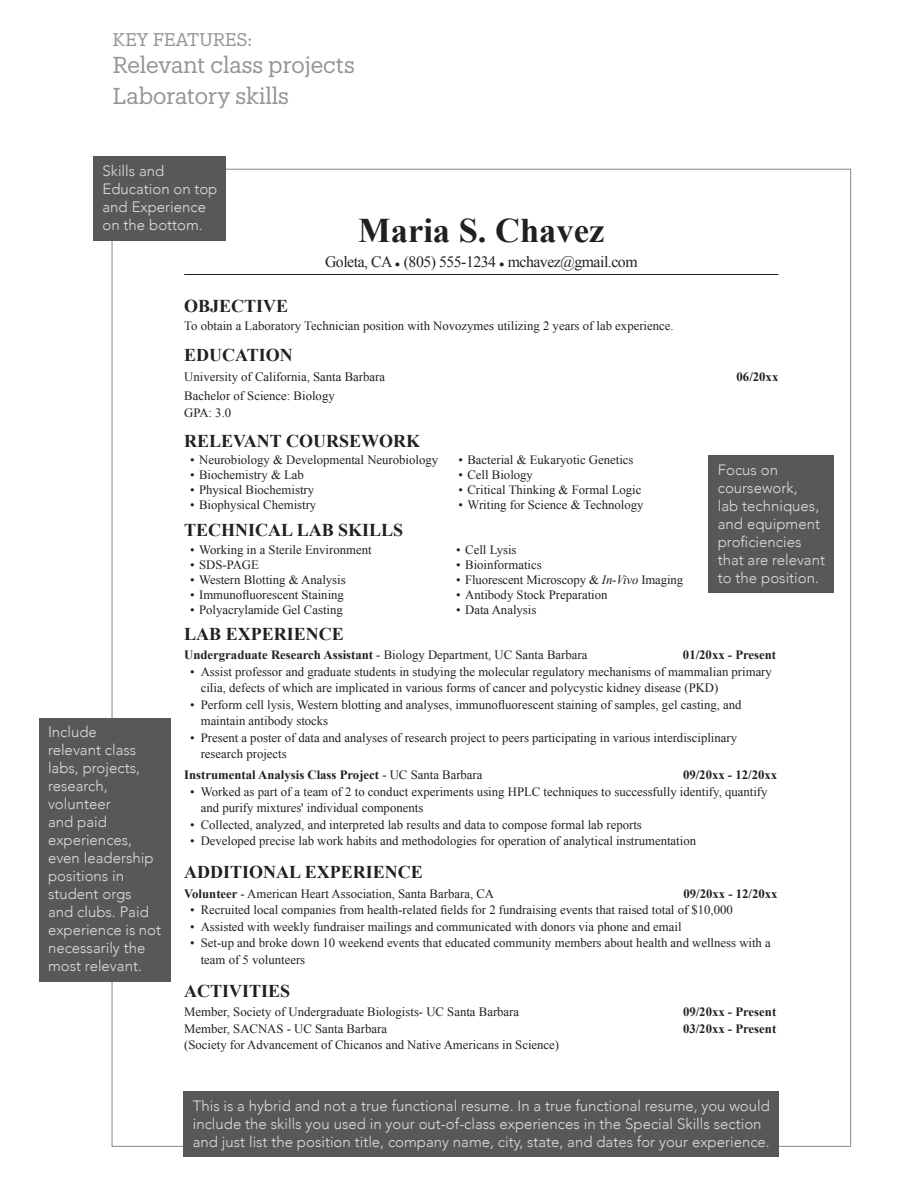
<style>
.page{position:relative;width:918px;height:1188px;background:#fff}
.page>*{position:absolute;margin:0;border:0;box-sizing:border-box;transform-origin:0 0}
.t1{font:700 34.5px "Times New Roman";color:#231f20}
.t2{font:22.5px "Produkt";color:#939598}
.t3{font:700 18px "Times New Roman";color:#231f20}
.Normal_text{font:18px "Produkt";letter-spacing:.005em;color:#939598}
.t4{font:15.75px "Times New Roman";letter-spacing:-.03em;color:#231f20}
.Elegant_intro{font:300 15px/18px "Avenir";color:#dcdddf}
.t5{font:12.75px/16.5px "Times New Roman";color:#231f20}
.t6{font:700 12.75px "Times New Roman";color:#231f20}
.s1{font-size:9px}
.s2{font-style:italic}
.s3{font-weight:700}
.s4{font-weight:400}
</style>
<div class="page">
<div style="left:111px;top:169px;width:740px;height:978px;background:#fff;border:1px solid #939598"></div>
<hr style="left:184px;top:274px;width:594px;height:1px;background:#231f20">
<div style="left:93px;top:156px;width:133px;height:84px;background:#57585a"></div>
<div style="left:39px;top:718px;width:131px;height:264px;background:#57585a"></div>
<div style="left:184px;top:1091px;width:595px;height:66px;background:#57585a"></div>
<div style="left:709px;top:455px;width:125px;height:138px;background:#57585a"></div>
<p class="Normal_text" style="left:113px;top:27px;width:141px">KEY FEATURES:</p>
<p class="t2" style="left:113px;top:49px;width:244px">Relevant class projects</p>
<p class="t2" style="left:113px;top:81px;width:178px">Laboratory skills</p>
<p class="Elegant_intro" style="left:102px;top:162px;width:116px">Skills and<br>Education on top and Experience on the bottom.</p>
<p class="t1" style="left:358px;top:206px;width:248px">Maria S. Chavez</p>
<p class="t4" style="left:325px;top:251px;width:314px">Goleta, CA <span class="s1">●</span> (805) 555-1234 <span class="s1">●</span> mchavez@gmail.com</p>
<p class="t3" style="left:184px;top:293px;width:106px">OBJECTIVE</p>
<p class="t5" style="left:184px;top:317px;width:491px">To obtain a Laboratory Technician position with Novozymes utilizing 2 years of lab experience.</p>
<p class="t3" style="left:184px;top:343px;width:110px">EDUCATION</p>
<p class="t5" style="left:184px;top:368px;width:202px">University of California, Santa Barbara</p>
<p class="t6" style="left:737px;top:368px;width:43px">06/20xx</p>
<p class="t5" style="left:184px;top:387px;width:152px">Bachelor of Science: Biology</p>
<p class="t5" style="left:184px;top:404px;width:49px">GPA: 3.0</p>
<p class="t3" style="left:184px;top:428px;width:237px">RELEVANT COURSEWORK</p>
<p class="Elegant_intro" style="left:48px;top:723px;width:115px">Include<br>relevant class labs, projects, research, volunteer<br>and paid experiences, even leadership positions in student orgs<br>and clubs. Paid experience is not necessarily the most relevant.</p>
<p class="t5" style="left:190px;top:452px;width:250px">• Neurobiology &amp; Developmental Neurobiology</p>
<p class="t5" style="left:190px;top:467px;width:115px">• Biochemistry &amp; Lab</p>
<p class="t5" style="left:190px;top:482px;width:126px">• Physical Biochemistry</p>
<p class="t5" style="left:190px;top:497px;width:128px">• Biophysical Chemistry</p>
<p class="t3" style="left:184px;top:517px;width:221px">TECHNICAL LAB SKILLS</p>
<p class="t5" style="left:190px;top:541px;width:183px">• Working in a Sterile Environment</p>
<p class="t5" style="left:190px;top:556px;width:70px">• SDS-PAGE</p>
<p class="t5" style="left:190px;top:571px;width:157px">• Western Blotting &amp; Analysis</p>
<p class="t5" style="left:190px;top:586px;width:155px">• Immunofluorescent Staining</p>
<p class="t5" style="left:190px;top:601px;width:154px">• Polyacrylamide Gel Casting</p>
<p class="t5" style="left:458px;top:452px;width:177px">• Bacterial &amp; Eukaryotic Genetics</p>
<p class="t5" style="left:458px;top:467px;width:76px">• Cell Biology</p>
<p class="t5" style="left:458px;top:482px;width:185px">• Critical Thinking &amp; Formal Logic</p>
<p class="t5" style="left:458px;top:497px;width:187px">• Writing for Science &amp; Technology</p>
<p class="t5" style="left:456px;top:541px;width:62px">• Cell Lysis</p>
<p class="t5" style="left:456px;top:556px;width:87px">• Bioinformatics</p>
<p class="t5" style="left:456px;top:571px;width:229px">• Fluorescent Microscopy &amp; <span class="s2">In-Vivo</span> Imaging</p>
<p class="t5" style="left:456px;top:586px;width:153px">• Antibody Stock Preparation</p>
<p class="t5" style="left:456px;top:601px;width:82px">• Data Analysis</p>
<p class="Elegant_intro" style="left:718px;top:461px;width:109px">Focus on coursework,<br>lab techniques, and equipment proficiencies that are relevant to the position.</p>
<p class="t3" style="left:184px;top:621px;width:161px">LAB EXPERIENCE</p>
<p class="t5" style="left:184px;top:647px;width:405px"><span class="s3">Undergraduate Research Assistant</span> - Biology Department, UC Santa Barbara</p>
<p class="t6" style="left:683px;top:646px;width:95px">01/20xx - Present</p>
<p class="t5" style="left:201px;top:663px;width:573px;text-indent:-10px">• Assist professor and graduate students in studying the molecular regulatory mechanisms of mammalian primary cilia, defects of which are implicated in various forms of cancer and polycystic kidney disease (PKD)</p>
<p class="t5" style="left:201px;top:696px;width:542px;text-indent:-10px">• Perform cell lysis, Western blotting and analyses, immunofluorescent staining of samples, gel casting, and maintain antibody stocks</p>
<p class="t5" style="left:201px;top:729px;width:538px;text-indent:-10px">• Present a poster of data and analyses of research project to peers participating in various interdisciplinary research projects</p>
<p class="t6" style="left:184px;top:766px;width:300px">Instrumental Analysis Class Project <span class="s4">- UC Santa Barbara</span></p>
<p class="t6" style="left:683px;top:766px;width:96px">09/20xx - 12/20xx</p>
<p class="t5" style="left:201px;top:783px;width:568px;text-indent:-10px">• Worked as part of a team of 2 to conduct experiments using HPLC techniques to successfully identify, quantify and purify mixtures' individual components</p>
<p class="t5" style="left:190px;top:816px;width:453px">• Collected, analyzed, and interpreted lab results and data to compose formal lab reports</p>
<p class="t5" style="left:190px;top:833px;width:507px">• Developed precise lab work habits and methodologies for operation of analytical instrumentation</p>
<p class="t3" style="left:184px;top:860px;width:240px">ADDITIONAL EXPERIENCE</p>
<p class="t5" style="left:184px;top:885px;width:311px"><span class="s3">Volunteer</span> - American Heart Association, Santa Barbara, CA</p>
<p class="t6" style="left:683px;top:885px;width:96px">09/20xx - 12/20xx</p>
<p class="t5" style="left:190px;top:902px;width:544px">• Recruited local companies from health-related fields for 2 fundraising events that raised total of $10,000</p>
<p class="t5" style="left:190px;top:918px;width:493px">• Assisted with weekly fundraiser mailings and communicated with donors via phone and email</p>
<p class="t5" style="left:201px;top:935px;width:572px;text-indent:-10px">• Set-up and broke down 10 weekend events that educated community members about health and wellness with a team of 5 volunteers</p>
<p class="t3" style="left:184px;top:978px;width:108px">ACTIVITIES</p>
<p class="t5" style="left:184px;top:1004px;width:336px">Member, Society of Undergraduate Biologists- UC Santa Barbara</p>
<p class="t6" style="left:683px;top:1003px;width:95px">09/20xx - Present</p>
<p class="t5" style="left:184px;top:1020px;width:204px">Member, SACNAS - UC Santa Barbara</p>
<p class="t6" style="left:683px;top:1020px;width:95px">03/20xx - Present</p>
<p class="t5" style="left:184px;top:1037px;width:376px">(Society for Advancement of Chicanos and Native Americans in Science)</p>
<p class="Elegant_intro" style="left:193px;top:1096px;width:579px">This is a hybrid and not a true functional resume. In a true functional resume, you would include the skills you used in your out-of-class experiences in the Special Skills section and just list the position title, company name, city, state, and dates for your experience.</p>
</div>
